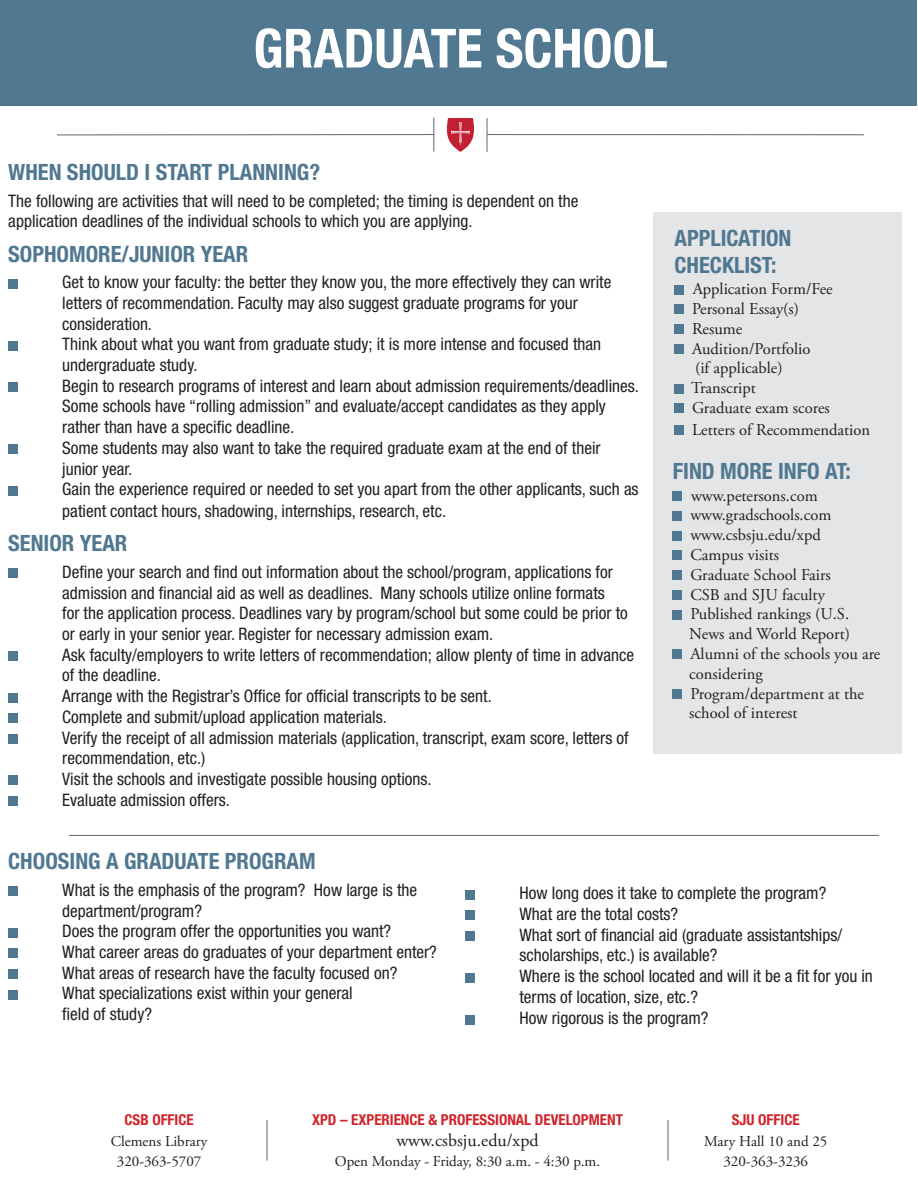
<style>
.page{position:relative;width:918px;height:1188px;background:#fff}
.page>*{position:absolute;margin:0;border:0;box-sizing:border-box;transform-origin:0 0}
.t1{font:700 condensed 54px "Helvetica Neue LT Std";color:#fff}
.t2{font:700 condensed 22.5px/27px "Helvetica Neue LT Std";color:#517891}
.t3{font:18px "Adobe Garamond Pro";color:#231f20}
.t4{font:condensed 17.25px/20.7px "Helvetica Neue LT Std";color:#231f20}
.t5{font:16.5px/19.8px "Adobe Garamond Pro";color:#231f20}
.t6{font:15px/20.4px "Adobe Garamond Pro";color:#231f20;text-align:center}
.t7{font:700 condensed 15px "Helvetica Neue LT Std";color:#d1232a}
</style>
<div class="page">
<div style="left:1px;top:0;width:916px;height:106px;background:#517891"></div>
<hr style="left:57px;top:134px;width:377px;height:1px;background:#62666b">
<hr style="left:433px;top:118px;width:1px;height:33px;background:#62666b">
<hr style="left:488px;top:134px;width:376px;height:1px;background:#62666b">
<hr style="left:487px;top:118px;width:1px;height:34px;background:#62666b">
<svg style="left:446px;top:118px;width:29px;height:34px"></svg>
<div style="left:653px;top:212px;width:249px;height:542px;background:#e4e5e7"></div>
<div style="left:675px;top:285px;width:9px;height:9px;background:#517891"></div>
<div style="left:675px;top:305px;width:9px;height:9px;background:#517891"></div>
<div style="left:675px;top:325px;width:9px;height:9px;background:#517891"></div>
<div style="left:675px;top:344px;width:9px;height:10px;background:#517891"></div>
<div style="left:675px;top:384px;width:9px;height:9px;background:#517891"></div>
<div style="left:675px;top:404px;width:9px;height:9px;background:#517891"></div>
<div style="left:675px;top:425px;width:9px;height:10px;background:#517891"></div>
<div style="left:8px;top:279px;width:10px;height:9px;background:#517891"></div>
<div style="left:8px;top:341px;width:10px;height:9px;background:#517891"></div>
<div style="left:8px;top:382px;width:10px;height:10px;background:#517891"></div>
<div style="left:8px;top:445px;width:10px;height:9px;background:#517891"></div>
<div style="left:8px;top:486px;width:10px;height:9px;background:#517891"></div>
<div style="left:8px;top:569px;width:10px;height:9px;background:#517891"></div>
<div style="left:8px;top:651px;width:10px;height:10px;background:#517891"></div>
<div style="left:8px;top:693px;width:10px;height:9px;background:#517891"></div>
<div style="left:8px;top:714px;width:10px;height:9px;background:#517891"></div>
<div style="left:8px;top:734px;width:10px;height:10px;background:#517891"></div>
<div style="left:8px;top:776px;width:10px;height:9px;background:#517891"></div>
<div style="left:8px;top:796px;width:10px;height:10px;background:#517891"></div>
<div style="left:673px;top:491px;width:9px;height:10px;background:#517891"></div>
<div style="left:673px;top:511px;width:9px;height:9px;background:#517891"></div>
<div style="left:673px;top:531px;width:9px;height:9px;background:#517891"></div>
<div style="left:673px;top:551px;width:9px;height:9px;background:#517891"></div>
<div style="left:673px;top:571px;width:9px;height:9px;background:#517891"></div>
<div style="left:673px;top:590px;width:9px;height:10px;background:#517891"></div>
<div style="left:673px;top:610px;width:9px;height:9px;background:#517891"></div>
<div style="left:673px;top:650px;width:9px;height:9px;background:#517891"></div>
<div style="left:673px;top:689px;width:9px;height:10px;background:#517891"></div>
<div style="left:8px;top:887px;width:10px;height:9px;background:#517891"></div>
<div style="left:8px;top:928px;width:10px;height:9px;background:#517891"></div>
<div style="left:8px;top:949px;width:10px;height:9px;background:#517891"></div>
<div style="left:8px;top:969px;width:10px;height:10px;background:#517891"></div>
<div style="left:8px;top:990px;width:10px;height:9px;background:#517891"></div>
<div style="left:465px;top:890px;width:10px;height:9px;background:#517891"></div>
<div style="left:465px;top:911px;width:10px;height:9px;background:#517891"></div>
<div style="left:465px;top:931px;width:10px;height:10px;background:#517891"></div>
<div style="left:465px;top:973px;width:10px;height:9px;background:#517891"></div>
<div style="left:465px;top:1015px;width:10px;height:9px;background:#517891"></div>
<hr style="left:69px;top:835px;width:810px;height:1px;background:#62666b">
<hr style="left:267px;top:1120px;width:1px;height:41px;background:#62666b">
<hr style="left:668px;top:1120px;width:1px;height:41px;background:#62666b">
<h1 class="t1" style="left:253px;top:16px;width:416px">GRADUATE SCHOOL</h1>
<h2 class="t2" style="left:8px;top:158px;width:314px">WHEN SHOULD I START PLANNING?</h2>
<p class="t4" style="left:8px;top:190px;width:572px">The following are activities that will need to be completed; the timing is dependent on the application deadlines of the individual schools to which you are applying.</p>
<h2 class="t2" style="left:8px;top:240px;width:242px">SOPHOMORE/JUNIOR YEAR</h2>
<p class="t4" style="left:62px;top:272px;width:578px">Get to know your faculty: the better they know you, the more effectively they can write letters of recommendation. Faculty may also suggest graduate programs for your consideration.<br>Think about what you want from graduate study; it is more intense and focused than undergraduate study.<br>Begin to research programs of interest and learn about admission requirements/deadlines.<br>Some schools have “rolling admission” and evaluate/accept candidates as they apply rather than have a specific deadline.<br>Some students may also want to take the required graduate exam at the end of their junior year.<br>Gain the experience required or needed to set you apart from the other applicants, such as patient contact hours, shadowing, internships, research, etc.</p>
<h2 class="t2" style="left:8px;top:529px;width:121px">SENIOR YEAR</h2>
<p class="t4" style="left:62px;top:561px;width:573px">Define your search and find out information about the school/program, applications for admission and financial aid as well as deadlines. Many schools utilize online formats<br>for the application process. Deadlines vary by program/school but some could be prior to or early in your senior year. Register for necessary admission exam.<br>Ask faculty/employers to write letters of recommendation; allow plenty of time in advance of the deadline.<br>Arrange with the Registrar’s Office for official transcripts to be sent.<br>Complete and submit/upload application materials.<br>Verify the receipt of all admission materials (application, transcript, exam score, letters of recommendation, etc.)<br>Visit the schools and investigate possible housing options.<br>Evaluate admission offers.</p>
<h2 class="t2" style="left:675px;top:224px;width:119px">APPLICATION<br>CHECKLIST:</h2>
<p class="t5" style="left:691px;top:280px;width:143px">Application Form/Fee<br>Personal Essay(s)<br>Resume<br>Audition/Portfolio<br>(if applicable)<br>Transcript<br>Graduate exam scores</p>
<p class="t5" style="left:692px;top:420px;width:180px">Letters of Recommendation</p>
<h2 class="t2" style="left:673px;top:457px;width:180px">FIND MORE INFO AT:</h2>
<p class="t5" style="left:689px;top:486px;width:193px">www.petersons.com www.gradschools.com www.csbsju.edu/xpd<br>Campus visits<br>Graduate School Fairs<br>CSB and SJU faculty<br>Published rankings (U.S.<br>News and World Report)<br>Alumni of the schools you are considering<br>Program/department at the school of interest</p>
<h2 class="t2" style="left:8px;top:847px;width:309px">CHOOSING A GRADUATE PROGRAM</h2>
<p class="t4" style="left:62px;top:879px;width:376px">What is the emphasis of the program? How large is the department/program?<br>Does the program offer the opportunities you want?<br>What career areas do graduates of your department enter?<br>What areas of research have the faculty focused on?<br>What specializations exist within your general<br>field of study?</p>
<p class="t4" style="left:519px;top:883px;width:355px">How long does it take to complete the program?<br>What are the total costs?<br>What sort of financial aid (graduate assistantships/ scholarships, etc.) is available?<br>Where is the school located and will it be a fit for you in terms of location, size, etc.?<br>How rigorous is the program?</p>
<p class="t7" style="left:125px;top:1111px;width:71px">CSB OFFICE</p>
<p class="t6" style="left:111px;top:1131px;width:98px">Clemens Library<br>320-363-5707</p>
<p class="t7" style="left:312px;top:1111px;width:312px">XPD – EXPERIENCE &amp; PROFESSIONAL DEVELOPMENT</p>
<p class="t3" style="left:396px;top:1129px;width:144px">www.csbsju.edu/xpd</p>
<p class="t6" style="left:335px;top:1152px;width:267px">Open Monday - Friday, 8:30 a.m. - 4:30 p.m.</p>
<p class="t7" style="left:732px;top:1111px;width:69px">SJU OFFICE</p>
<p class="t6" style="left:704px;top:1131px;width:125px">Mary Hall 10 and 25<br>320-363-3236</p>
</div>
